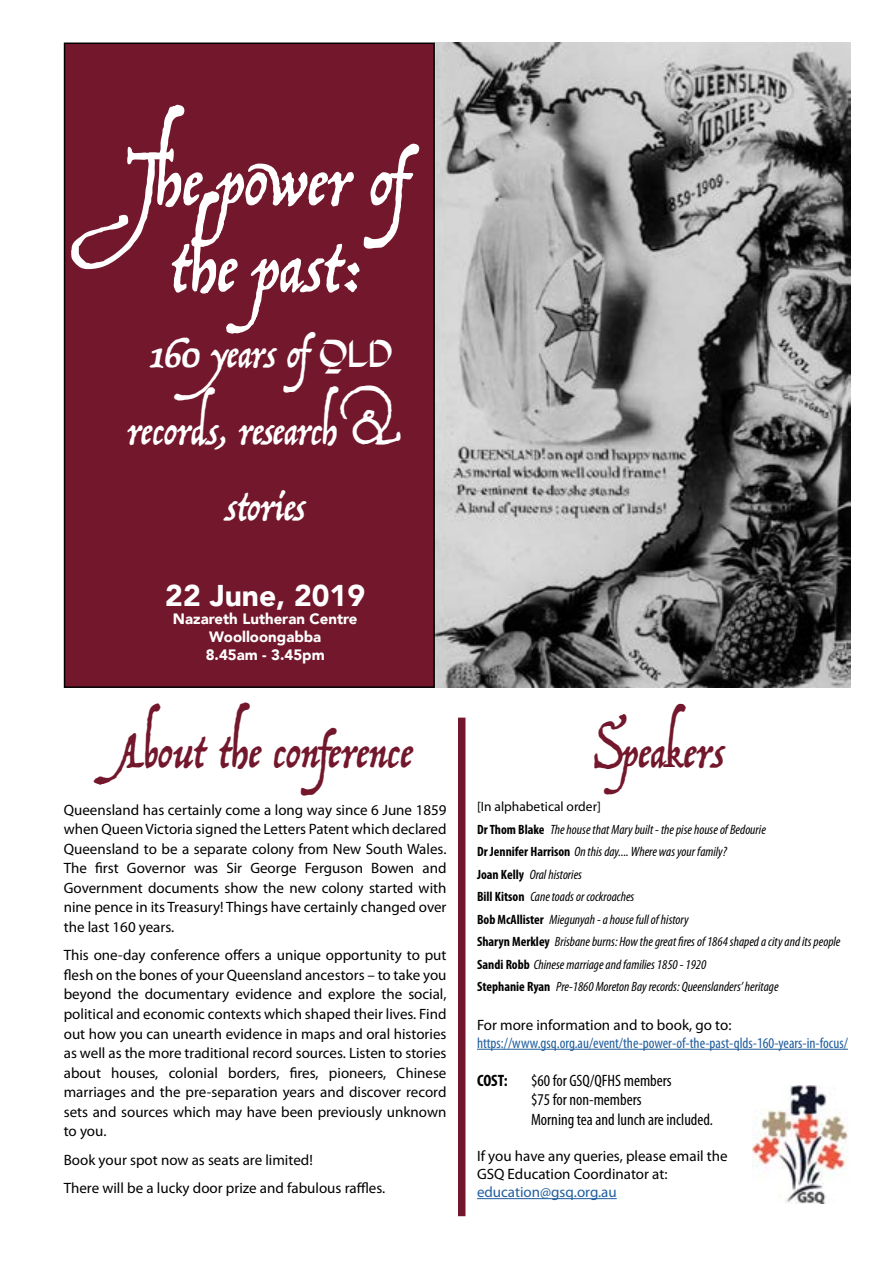
<style>
.page{position:relative;width:893px;height:1263px;background:#fff}
.page>*{position:absolute;margin:0;border:0;box-sizing:border-box;transform-origin:0 0}
.t1{font:67.5px/86.4px "P22 Operina Fiore";color:#fff}
.t2{font:43.5px "P22 Operina Fiore";color:#73182c}
.t3{font:39px/76.5px "P22 Operina Fiore";color:#fff;text-align:center}
.t4{font:900 30px "Avenir";color:#fff}
.t5{font:condensed 16.5px/19.8px "Myriad Pro";color:#000}
.t6{font:700 condensed 16.5px "Myriad Pro";color:#000}
.t7{font:15px/19.5px "Myriad Pro";color:#000;text-align:justify}
.t8{font:condensed 15px "Myriad Pro";color:#215e9e}
.t9{font:900 15px/18px "Avenir";color:#fff;text-align:center}
.t10{font:15px "Myriad Pro";color:#215e9e}
.t11{font:italic condensed 13.5px/22.5px "Myriad Pro";color:#000}
.s1{font-family:"Serico"}
.s2{font-style:normal;font-stretch:normal}
.s3{font-weight:700;font-style:normal}
</style>
<div class="page">
<img style="left:752px;top:1086px;width:97px;height:117px">
<img style="left:435px;top:43px;width:415px;height:645px">
<div style="left:65px;top:43px;width:369px;height:644px;background:#73182c"></div>
<div style="left:64px;top:43px;width:371px;height:645px;border:2px solid #000"></div>
<div style="left:458px;top:718px;width:7px;height:498px;background:#73182c"></div>
<hr style="left:477px;top:1049px;width:371px;height:1px;background:#215e9e">
<hr style="left:477px;top:1198px;width:140px;height:1px;background:#215e9e">
<h1 class="t1" style="left:169px;top:138px;width:280px;text-indent:-44px">The power of the past:</h1>
<h3 class="t3" style="left:127px;top:316px;width:277px">160 years of<span class="s1">QLD </span>records, research &amp; stories</h3>
<h3 class="t4" style="left:165px;top:570px;width:201px">22 June, 2019</h3>
<p class="t9" style="left:173px;top:610px;width:186px">Nazareth Lutheran Centre<br>Woolloongabba<br>8.45am - 3.45pm</p>
<h2 class="t2" style="left:118px;top:726px;width:296px">About the conference</h2>
<h2 class="t2" style="left:594px;top:726px;width:131px">Speakers</h2>
<p class="t11" style="left:477px;top:795px;width:365px"><span class="s2">[In alphabetical order]<br></span><span class="s3">Dr Thom Blake</span> The house that Mary built - the pise house of Bedourie<br><span class="s3">Dr Jennifer Harrison</span> On this day.... Where was your family?<br><span class="s3">Joan Kelly</span> Oral histories<br><span class="s3">Bill Kitson</span> Cane toads or cockroaches<br><span class="s3">Bob McAllister</span> Miegunyah - a house full of history<br><span class="s3">Sharyn Merkley</span> Brisbane burns: How the great fires of 1864 shaped a city and its people <span class="s3">Sandi Robb</span> Chinese marriage and families 1850 - 1920<br><span class="s3">Stephanie Ryan</span> Pre-1860 Moreton Bay records: Queenslanders’ heritage</p>
<p class="t7" style="left:477px;top:1015px;width:256px">For more information and to book, go to:</p>
<p class="t8" style="left:477px;top:1034px;width:372px">https://www.gsq.org.au/event/the-power-of-the-past-qlds-160-years-in-focus/</p>
<p class="t6" style="left:477px;top:1070px;width:32px">COST:</p>
<p class="t5" style="left:531px;top:1070px;width:184px">$60 for GSQ/QFHS members<br>$75 for non-members<br>Morning tea and lunch are included.</p>
<p class="t7" style="left:477px;top:1147px;width:252px;line-height:18px">If you have any queries, please email the<br>GSQ Education Coordinator at:</p>
<p class="t10" style="left:477px;top:1183px;width:141px">education@gsq.org.au</p>
<p class="t7" style="left:64px;top:800px;width:384px">Queensland has certainly come a long way since 6 June 1859 when Queen Victoria signed the Letters Patent which declared Queensland to be a separate colony from New South Wales.<br>The first Governor was Sir George Ferguson Bowen and Government documents show the new colony started with nine pence in its Treasury! Things have certainly changed over the last 160 years.</p>
<p class="t7" style="left:64px;top:945px;width:384px">This one-day conference offers a unique opportunity to put flesh on the bones of your Queensland ancestors – to take you beyond the documentary evidence and explore the social, political and economic contexts which shaped their lives. Find out how you can unearth evidence in maps and oral histories as well as the more traditional record sources. Listen to stories about houses, colonial borders, fires, pioneers, Chinese marriages and the pre-separation years and discover record sets and sources which may have been previously unknown to you.</p>
<p class="t7" style="left:64px;top:1145px;width:323px;line-height:28.5px">Book your spot now as seats are limited!<br>There will be a lucky door prize and fabulous raffles.</p>
</div>
